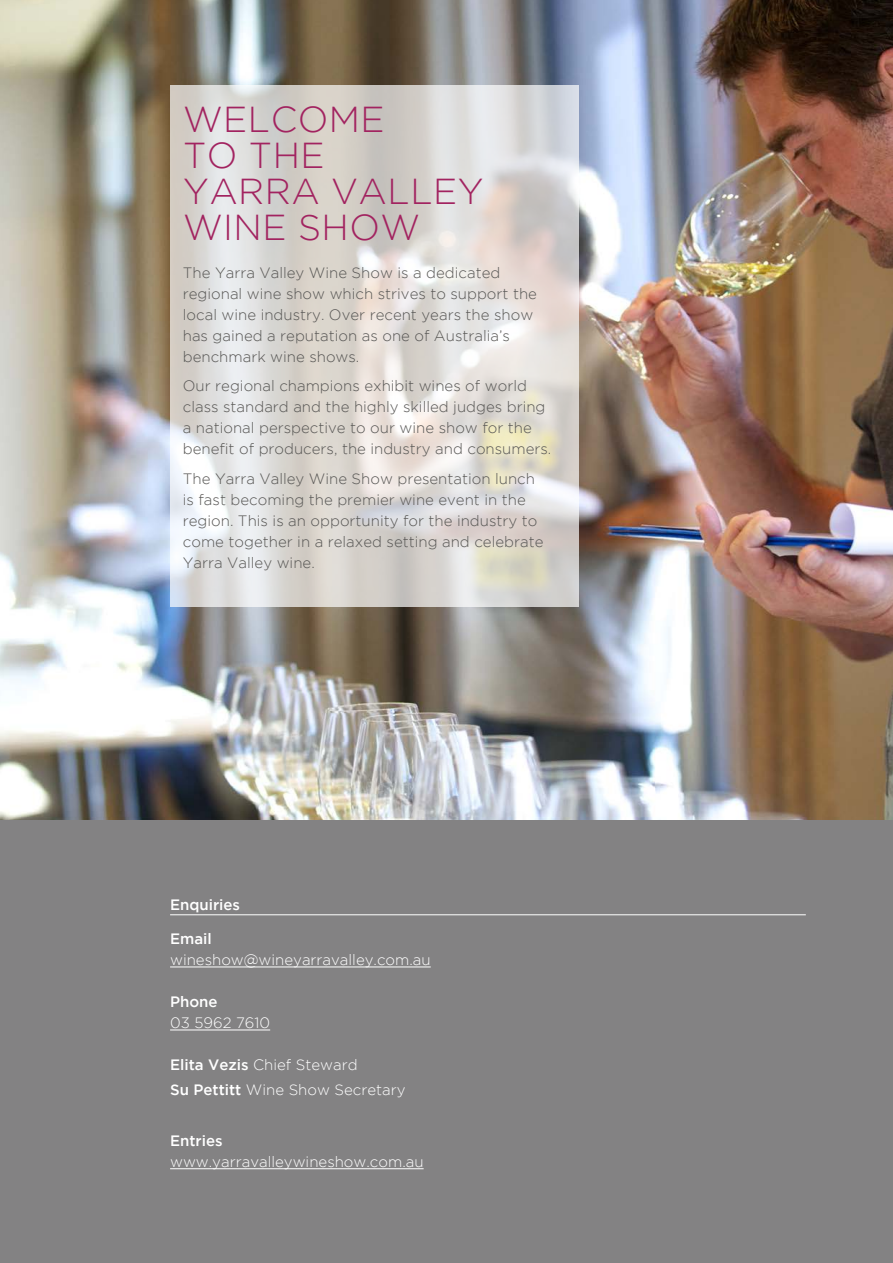
<style>
.page{position:relative;width:893px;height:1263px;background:#fff}
.page>*{position:absolute;margin:0;border:0;box-sizing:border-box;transform-origin:0 0}
.t1{font:300 36px/36px "Gotham";letter-spacing:.015em;color:#a22360}
.t2{font:300 15px/21px "Gotham";color:#575654}
.t3{font:300 15px/25.2px "Gotham";color:#fff}
.t4{font:500 15px "Gotham";color:#fff}
.s1{font-weight:500}
</style>
<div class="page">
<div style="left:0;top:816px;width:893px;height:447px;background:#838283"></div>
<img style="left:0;top:0;width:893px;height:820px">
<hr style="left:170px;top:914px;width:636px;height:1px;background:#fff">
<hr style="left:170px;top:967px;width:261px;height:1px;background:#fff">
<hr style="left:170px;top:1030px;width:100px;height:1px;background:#fff">
<hr style="left:170px;top:1168px;width:254px;height:1px;background:#fff">
<svg style="left:170px;top:85px;width:408px;height:522px;background:#ddd9d6"></svg>
<h1 class="t1" style="left:183px;top:100px;width:302px">WELCOME<br>TO THE<br>YARRA VALLEY<br>WINE SHOW</h1>
<p class="t2" style="left:183px;top:262px;width:356px">The Yarra Valley Wine Show is a dedicated regional wine show which strives to support the local wine industry. Over recent years the show has gained a reputation as one of Australia’s benchmark wine shows.</p>
<p class="t2" style="left:183px;top:375px;width:370px">Our regional champions exhibit wines of world class standard and the highly skilled judges bring a national perspective to our wine show for the benefit of producers, the industry and consumers.</p>
<p class="t2" style="left:183px;top:468px;width:362px">The Yarra Valley Wine Show presentation lunch is fast becoming the premier wine event in the region. This is an opportunity for the industry to come together in a relaxed setting and celebrate Yarra Valley wine.</p>
<p class="t4" style="left:170px;top:896px;width:72px">Enquiries</p>
<p class="t4" style="left:170px;top:930px;width:43px">Email</p>
<p class="t3" style="left:170px;top:947px;width:262px">wineshow@wineyarravalley.com.au</p>
<p class="t4" style="left:170px;top:993px;width:49px">Phone</p>
<p class="t3" style="left:170px;top:1010px;width:102px">03 5962 7610</p>
<p class="t3" style="left:170px;top:1052px;width:237px"><span class="s1">Elita Vezis</span> Chief Steward<br><span class="s1">Su Pettitt</span> Wine Show Secretary</p>
<p class="t4" style="left:170px;top:1132px;width:54px">Entries</p>
<p class="t3" style="left:170px;top:1149px;width:255px">www.yarravalleywineshow.com.au</p>
</div>
